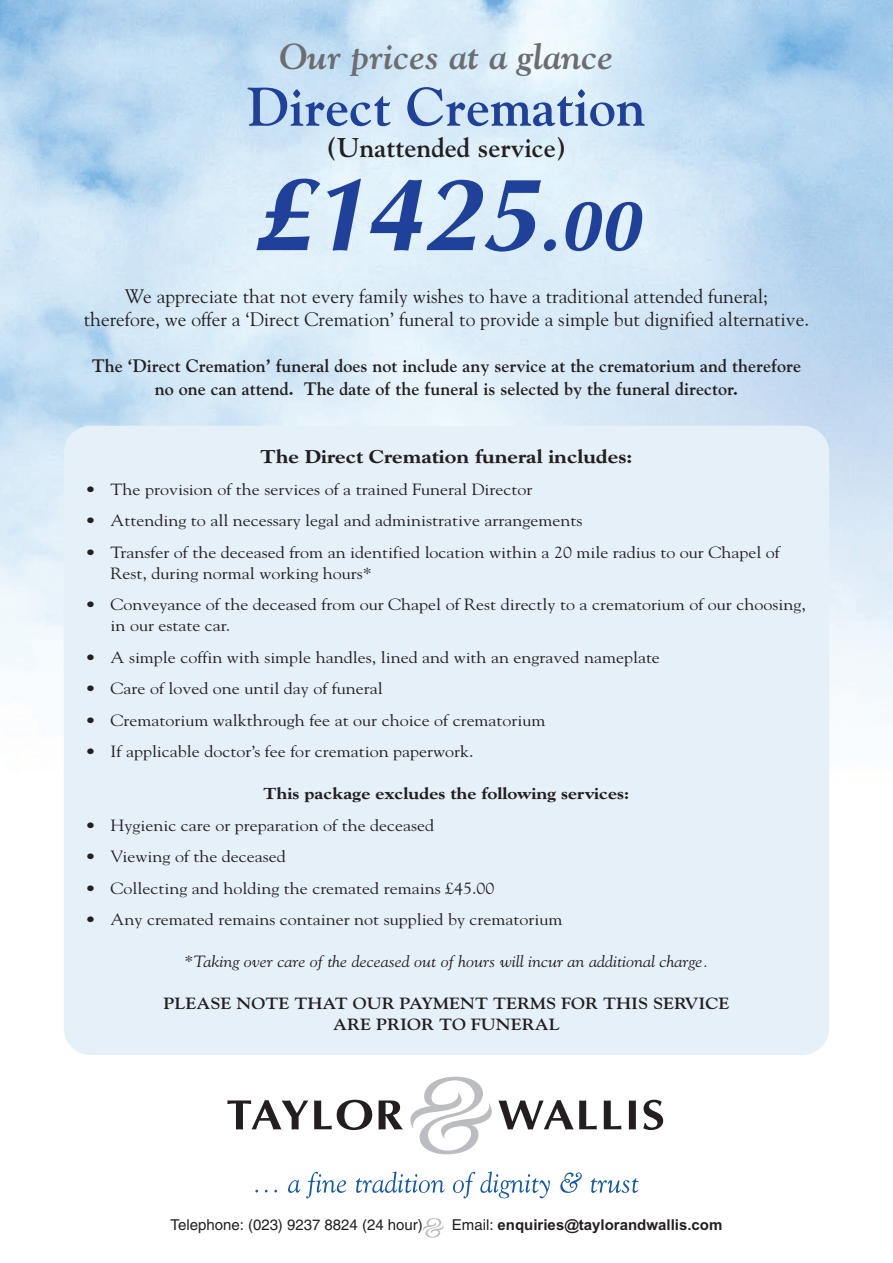
<style>
.page{position:relative;width:893px;height:1263px;background:#fff}
.page>*{position:absolute;margin:0;border:0;box-sizing:border-box;transform-origin:0 0}
.t1{font:italic 700 105px "Optima";color:#20419a}
.t2{font:700 54px "Goudy";color:#20419a}
.t3{font:italic 700 36px "Goudy";color:#6c6d70}
.t4{font:700 27px "Goudy";color:#231f20}
.t5{font:19.5px/23.4px "Goudy";color:#231f20;text-align:center}
.t6{font:800 18.9px "Goudy";color:#231f20;scale:1.11 1}
.t7{font:700 18px/22.6px "Goudy";color:#231f20;text-align:center}
.t8{font:16.2px/21px "Goudy";color:#231f20;scale:1.11 1}
.t9{font:italic 16.2px "Goudy";color:#231f20;scale:1.11 1}
.t10{font:700 16.2px/21px "Goudy";color:#231f20;text-align:center;scale:1.11 1}
.t11{font:800 16.2px "Goudy";color:#231f20;scale:1.11 1}
.t12{font:700 15px "Arial";color:#231f20}
.t13{font:15px "Helvetica";color:#231f20}
.s1{font-size:72px}
.s2{font-family:"Helvetica";font-weight:400}
</style>
<div class="page">
<img style="left:0;top:0;width:893px;height:760px">
<div style="left:64px;top:426px;width:765px;height:629px;background:#e6f0f9;border-radius:27px"></div>
<svg style="left:423px;top:1218px;width:21px;height:20px"></svg>
<svg style="left:227px;top:1100px;width:81px;height:29px"></svg>
<svg style="left:314px;top:1100px;width:58px;height:30px"></svg>
<svg style="left:379px;top:1100px;width:24px;height:29px"></svg>
<svg style="left:498px;top:1100px;width:99px;height:29px"></svg>
<svg style="left:604px;top:1100px;width:17px;height:29px"></svg>
<svg style="left:629px;top:1100px;width:7px;height:29px"></svg>
<svg style="left:643px;top:1100px;width:20px;height:30px"></svg>
<svg style="left:410px;top:1077px;width:82px;height:77px"></svg>
<svg style="left:288px;top:1180px;width:12px;height:13px"></svg>
<svg style="left:306px;top:1172px;width:40px;height:26px"></svg>
<svg style="left:356px;top:1171px;width:89px;height:22px"></svg>
<svg style="left:453px;top:1171px;width:97px;height:27px"></svg>
<svg style="left:560px;top:1172px;width:22px;height:21px"></svg>
<svg style="left:591px;top:1178px;width:48px;height:15px"></svg>
<h3 class="t3" style="left:280px;top:35px;width:335px">Our prices at a glance</h3>
<h2 class="t2" style="left:247px;top:75px;width:400px">Direct Cremation</h2>
<h3 class="t4" style="left:327px;top:132px;width:241px">(Unattended service)</h3>
<h1 class="t1" style="left:253px;top:152px;width:387px">£1425<span class="s1">.00</span></h1>
<p class="t5" style="left:84px;top:284px;width:727px">We appreciate that not every family wishes to have a traditional attended funeral;<br>therefore, we offer a ‘Direct Cremation’ funeral to provide a simple but dignified alternative.</p>
<p class="t7" style="left:92px;top:354px;width:711px">The ‘Direct Cremation’ funeral does not include any service at the crematorium and therefore no one can attend. The date of the funeral is selected by the funeral director.</p>
<p class="t6" style="left:261px;top:449px;width:336px">The Direct Cremation funeral includes:</p>
<p class="t8" style="left:85px;top:479px;width:405px">• The provision of the services of a trained Funeral Director</p>
<p class="t8" style="left:85px;top:510px;width:450px">• Attending to all necessary legal and administrative arrangements</p>
<p class="t8" style="left:111px;top:542px;width:604px;text-indent:-26px">• Transfer of the deceased from an identified location within a 20 mile radius to our Chapel of<br>Rest, during normal working hours*</p>
<p class="t8" style="left:111px;top:594px;width:628px;text-indent:-26px">• Conveyance of the deceased from our Chapel of Rest directly to a crematorium of our choosing, in our estate car.</p>
<p class="t8" style="left:85px;top:647px;width:519px">• A simple coffin with simple handles, lined and with an engraved nameplate</p>
<p class="t8" style="left:85px;top:678px;width:270px">• Care of loved one until day of funeral</p>
<p class="t8" style="left:85px;top:710px;width:416px">• Crematorium walkthrough fee at our choice of crematorium</p>
<p class="t8" style="left:85px;top:741px;width:352px">• If applicable doctor’s fee for cremation paperwork.</p>
<p class="t11" style="left:264px;top:787px;width:331px">This package excludes the following services:</p>
<p class="t8" style="left:85px;top:815px;width:316px">• Hygienic care or preparation of the deceased</p>
<p class="t8" style="left:85px;top:846px;width:182px">• Viewing of the deceased</p>
<p class="t8" style="left:85px;top:878px;width:371px">• Collecting and holding the cremated remains £45.00</p>
<p class="t8" style="left:85px;top:909px;width:432px">• Any cremated remains container not supplied by crematorium</p>
<p class="t9" style="left:184px;top:952px;width:474px">*Taking over care of the deceased out of hours will incur an additional charge.</p>
<p class="t10" style="left:164px;top:993px;width:511px">PLEASE NOTE THAT OUR PAYMENT TERMS FOR THIS SERVICE<br>ARE PRIOR TO FUNERAL</p>
<p class="t13" style="left:171px;top:1219px;width:254px">Telephone: (023) 9237 8824 (24 hour)</p>
<p class="t12" style="left:452px;top:1216px;width:272px"><span class="s2">Email:</span> enquiries@taylorandwallis.com</p>
</div>
